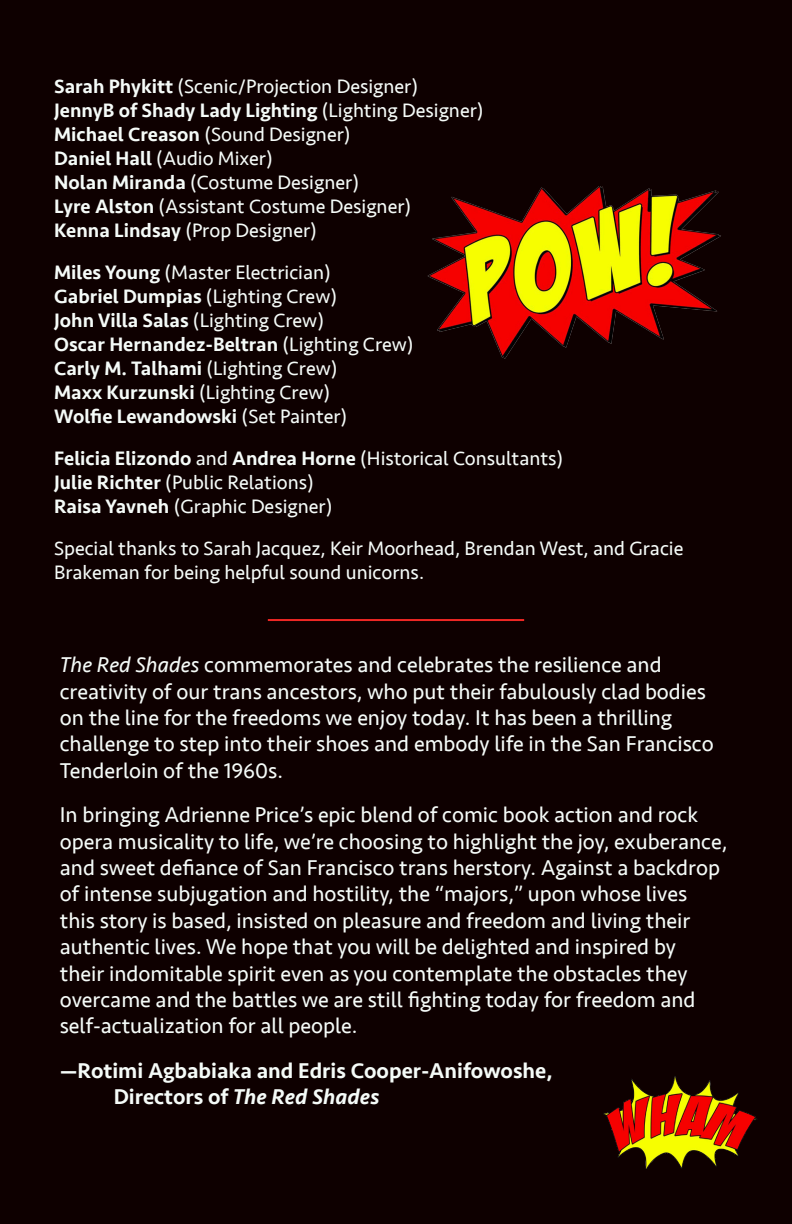
<style>
.page{position:relative;width:792px;height:1224px;background:#0e0000}
.page>*{position:absolute;margin:0;border:0;box-sizing:border-box;transform-origin:0 0}
.t1{font:22px/26.4px "Seravek";color:#f5fbf8}
.t2{font:500 22px/26.4px "Seravek";color:#f5fbf8}
.t3{font:20px/24px "Seravek";color:#f5fbf8}
.t4{font:500 20px/24px "Seravek";color:#f5fbf8}
.s1{font-weight:500}
.s2{font-weight:400}
.s3{font-style:italic}
</style>
<div class="page">
<hr style="left:268px;top:619px;width:256px;height:2px;background:#ee2724">
<img style="left:427px;top:186px;width:294px;height:173px">
<img style="left:603px;top:1076px;width:154px;height:92px">
<p class="t3" style="left:54px;top:74px;width:431px"><span class="s1">Sarah Phykitt</span> (Scenic/Projection Designer)<br><span class="s1">JennyB of Shady Lady Lighting</span> (Lighting Designer)<br><span class="s1">Michael Creason</span> (Sound Designer)<br><span class="s1">Daniel Hall</span> (Audio Mixer)<br><span class="s1">Nolan Miranda</span> (Costume Designer)<br><span class="s1">Lyre Alston</span> (Assistant Costume Designer)<br><span class="s1">Kenna Lindsay</span> (Prop Designer)</p>
<p class="t4" style="left:54px;top:260px;width:361px">Miles Young <span class="s2">(Master Electrician)<br></span>Gabriel Dumpias <span class="s2">(Lighting Crew)<br></span>John Villa Salas <span class="s2">(Lighting Crew)<br></span>Oscar Hernandez-Beltran <span class="s2">(Lighting Crew)<br></span>Carly M. Talhami <span class="s2">(Lighting Crew)<br></span>Maxx Kurzunski <span class="s2">(Lighting Crew)<br></span>Wolfie Lewandowski <span class="s2">(Set Painter)</span></p>
<p class="t3" style="left:54px;top:446px;width:511px"><span class="s1">Felicia Elizondo</span> and <span class="s1">Andrea Horne</span> (Historical Consultants)<br><span class="s1">Julie Richter</span> (Public Relations)<br><span class="s1">Raisa Yavneh</span> (Graphic Designer)</p>
<p class="t3" style="left:54px;top:536px;width:631px">Special thanks to Sarah Jacquez, Keir Moorhead, Brendan West, and Gracie<br>Brakeman for being helpful sound unicorns.</p>
<p class="t1" style="left:60px;top:652px;width:655px"><span class="s3">The Red Shades</span> commemorates and celebrates the resilience and creativity of our trans ancestors, who put their fabulously clad bodies on the line for the freedoms we enjoy today. It has been a thrilling challenge to step into their shoes and embody life in the San Francisco Tenderloin of the 1960s.</p>
<p class="t1" style="left:60px;top:802px;width:669px">In bringing Adrienne Price’s epic blend of comic book action and rock opera musicality to life, we’re choosing to highlight the joy, exuberance, and sweet defiance of San Francisco trans herstory. Against a backdrop of intense subjugation and hostility, the “majors,” upon whose lives this story is based, insisted on pleasure and freedom and living their authentic lives. We hope that you will be delighted and inspired by<br>their indomitable spirit even as you contemplate the obstacles they overcame and the battles we are still fighting today for freedom and self-actualization for all people.</p>
<p class="t2" style="left:114px;top:1057px;width:440px;text-indent:-54px">—Rotimi Agbabiaka and Edris Cooper-Anifowoshe,<br>Directors of <span class="s3">The Red Shades</span></p>
</div>
